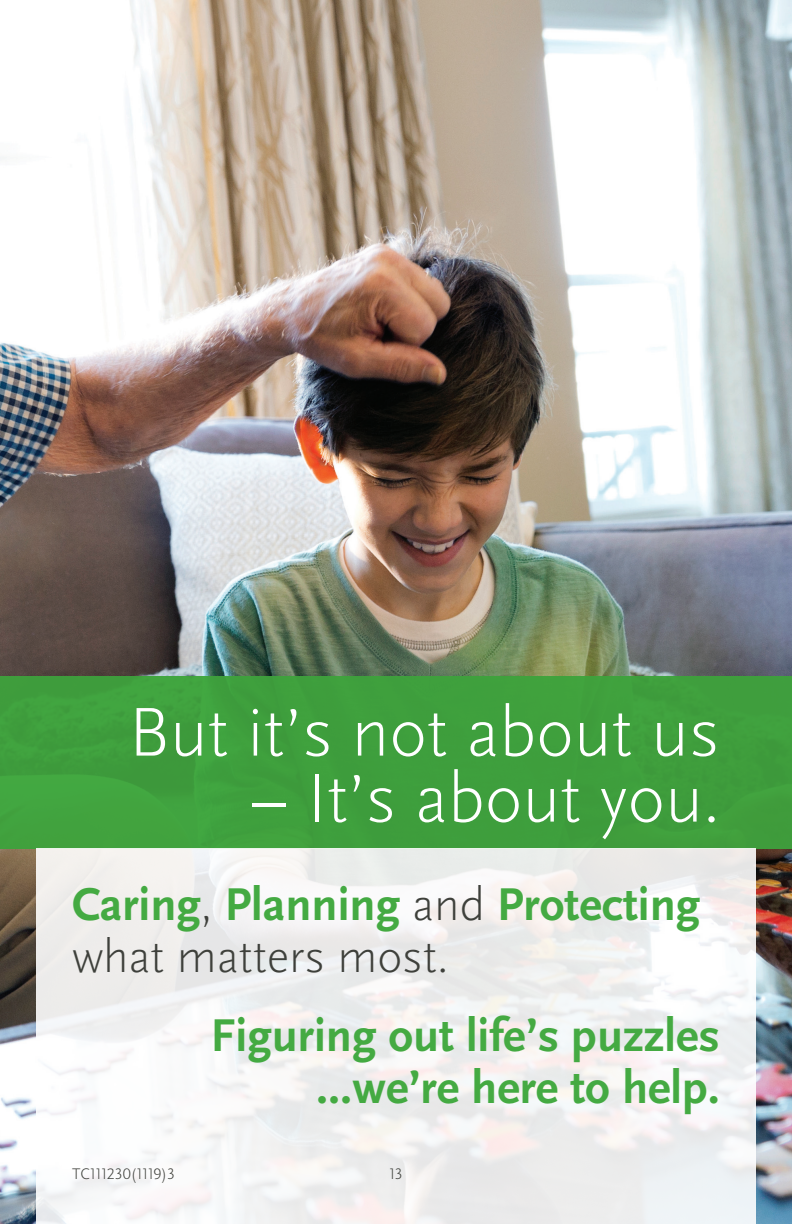
<style>
.page{position:relative;width:792px;height:1224px;background:#fff}
.page>*{position:absolute;margin:0;border:0;box-sizing:border-box;transform-origin:0 0}
.t1{font:300 72px "Scala Sans OT";color:#fff}
.Intro_Quote_-_KO{font:700 48px/52px "Scala Sans OT";color:#44aa42}
.TC_and_Cat{font:300 16px "Scala Sans OT";color:#3e403b}
.s1{font-weight:300;color:#3e403b}
</style>
<div class="page">
<img style="left:0;top:0;width:792px;height:1224px">
<div style="left:0;top:676px;width:792px;height:173px;background:#3f9f3d"></div>
<div style="left:36px;top:849px;width:720px;height:375px;background:linear-gradient(to right,#f4f3f3,#f0f0f0)"></div>
<h1 class="t1" style="left:128px;top:689px;width:593px">But it’s not about us</h1>
<h1 class="t1" style="left:250px;top:755px;width:472px">– It’s about you.</h1>
<p class="Intro_Quote_-_KO" style="left:72px;top:878px;width:630px">Caring<span class="s1">,</span> Planning <span class="s1">and</span> Protecting <span class="s1">what matters most.</span></p>
<p class="Intro_Quote_-_KO" style="left:210px;top:1009px;width:511px;text-align:right">Figuring out life’s puzzles ...we’re here to help.</p>
<p class="TC_and_Cat" style="left:72px;top:1165px;width:105px">TC111230(1119)3</p>
<p class="TC_and_Cat" style="left:389px;top:1165px;width:15px">13</p>
</div>
